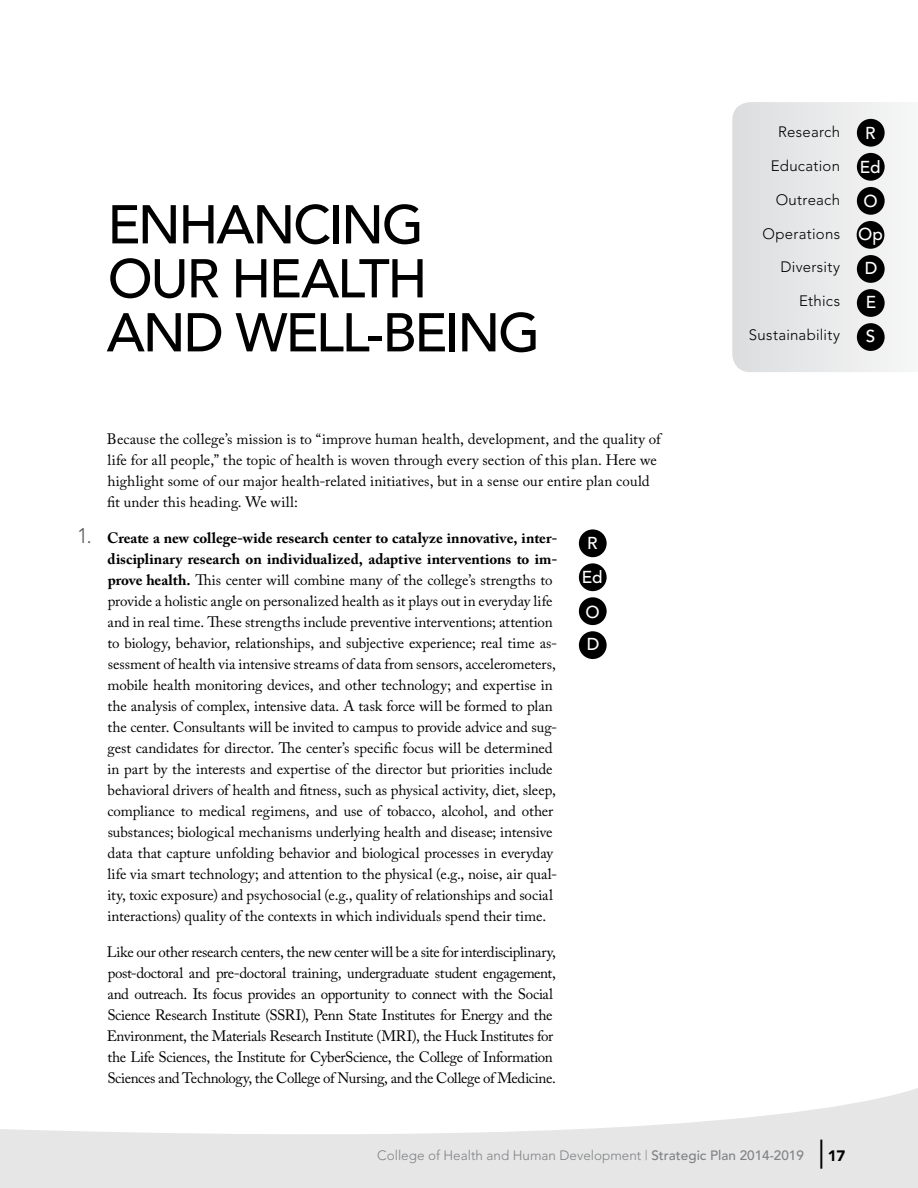
<style>
.page{position:relative;width:918px;height:1188px;background:#fff}
.page>*{position:absolute;margin:0;border:0;box-sizing:border-box;transform-origin:0 0}
.t1{font:500 54px/54px "Avenir";letter-spacing:-.04em;color:#000}
.t2{font:900 37.5px "Avenir";color:#000;scale:.4 1}
.t3{font:500 17.1px/34.3px "Avenir";color:#fff;text-align:center}
.t4{font:15px/21px "Adobe Caslon Pro";letter-spacing:-.005em;color:#000}
.t5{font:15px/21px "Adobe Caslon Pro";letter-spacing:-.025em;color:#000}
.t6{font:300 15px "Avenir";letter-spacing:.015em;color:#000}
.t7{font:900 15px "Avenir";color:#000}
.t8{font:300 13.5px "Avenir";color:#808285}
.s1{font-family:"Avenir";font-weight:300;font-size:21px;color:#58595b}
.s2{font-weight:700}
.s3{font-weight:500}
</style>
<div class="page">
<svg style="left:0;top:1088px;width:918px;height:100px;fill:#e6e6e6"></svg>
<div style="left:579px;top:529px;width:28px;height:28px;background:#000;border-radius:50%"></div>
<div style="left:579px;top:563px;width:28px;height:28px;background:#000;border-radius:50%"></div>
<div style="left:579px;top:597px;width:28px;height:28px;background:#000;border-radius:50%"></div>
<div style="left:579px;top:631px;width:28px;height:28px;background:#000;border-radius:50%"></div>
<svg style="left:732px;top:102px;width:173px;height:270px"></svg>
<div style="left:857px;top:119px;width:28px;height:28px;background:#000;border-radius:50%"></div>
<div style="left:857px;top:153px;width:28px;height:28px;background:#000;border-radius:50%"></div>
<div style="left:857px;top:187px;width:28px;height:28px;background:#000;border-radius:50%"></div>
<div style="left:857px;top:255px;width:28px;height:28px;background:#000;border-radius:50%"></div>
<div style="left:857px;top:289px;width:28px;height:28px;background:#000;border-radius:50%"></div>
<div style="left:857px;top:323px;width:28px;height:28px;background:#000;border-radius:50%"></div>
<div style="left:857px;top:221px;width:27px;height:28px;background:#000;border-radius:50%"></div>
<h1 class="t1" style="left:107px;top:199px;width:435px">ENHANCING<br>OUR HEALTH<br>AND WELL-BEING</h1>
<p class="t6" style="left:778px;top:123px;width:63px">Research</p>
<p class="t6" style="left:771px;top:157px;width:71px">Education</p>
<p class="t6" style="left:776px;top:191px;width:66px">Outreach</p>
<p class="t6" style="left:763px;top:225px;width:79px">Operations</p>
<p class="t6" style="left:781px;top:258px;width:61px">Diversity</p>
<p class="t6" style="left:799px;top:292px;width:43px">Ethics</p>
<p class="t6" style="left:749px;top:326px;width:93px">Sustainability</p>
<p class="t3" style="left:860px;top:116px;width:22px">R<br>Ed<br>O</p>
<p class="t3" style="left:858px;top:217px;width:26px">Op</p>
<p class="t3" style="left:865px;top:252px;width:14px;text-align:justify">D E S</p>
<p class="t4" style="left:107px;top:428px;width:555px">Because the college’s mission is to “improve human health, development, and the quality of life for all people,” the topic of health is woven through every section of this plan. Here we highlight some of our major health-related initiatives, but in a sense our entire plan could fit under this heading. We will:</p>
<p class="t4" style="left:107px;top:527px;width:451px;text-indent:-30px"><span class="s1">1.</span> <span class="s2">Create a new college-wide research center to catalyze innovative, inter&shy;disciplinary research on individualized, adaptive interventions to im&shy;prove health.</span> This center will combine many of the college’s strengths to provide a holistic angle on personalized health as it plays out in everyday life and in real time. These strengths include preventive interventions; attention to biology, behavior, relationships, and subjective experience; real time as&shy;sessment of health via intensive streams of data from sensors, accelerometers, mobile health monitoring devices, and other technology; and expertise in the analysis of complex, intensive data. A task force will be formed to plan the center. Consultants will be invited to campus to provide advice and sug&shy;gest candidates for director. The center’s specific focus will be determined in part by the interests and expertise of the director but priorities include behavioral drivers of health and fitness, such as physical activity, diet, sleep, compliance to medical regimens, and use of tobacco, alcohol, and other substances; biological mechanisms underlying health and disease; intensive data that capture unfolding behavior and biological processes in everyday life via smart technology; and attention to the physical (e.g., noise, air qual&shy;ity, toxic exposure) and psychosocial (e.g., quality of relationships and social interactions) quality of the contexts in which individuals spend their time.</p>
<p class="t5" style="left:107px;top:941px;width:451px">Like our other research centers, the new center will be a site for interdisciplinary, post-doctoral and pre-doctoral training, undergraduate student engagement, and outreach. Its focus provides an opportunity to connect with the Social Science Research Institute (SSRI), Penn State Institutes for Energy and the Environment, the Materials Research Institute (MRI), the Huck Institutes for the Life Sciences, the Institute for CyberScience, the College of Information Sciences and Technology, the College of Nursing, and the College of Medicine.</p>
<p class="t3" style="left:582px;top:527px;width:22px">R<br>Ed<br>O</p>
<p class="t3" style="left:587px;top:628px;width:14px">D</p>
<p class="t8" style="left:377px;top:1147px;width:428px">College of Health and Human Development | <span class="s3">Strategic Plan 2014-2019</span></p>
<h2 class="t2" style="left:820px;top:1133px;width:10px">|</h2>
<p class="t7" style="left:828px;top:1147px;width:19px">17</p>
</div>
